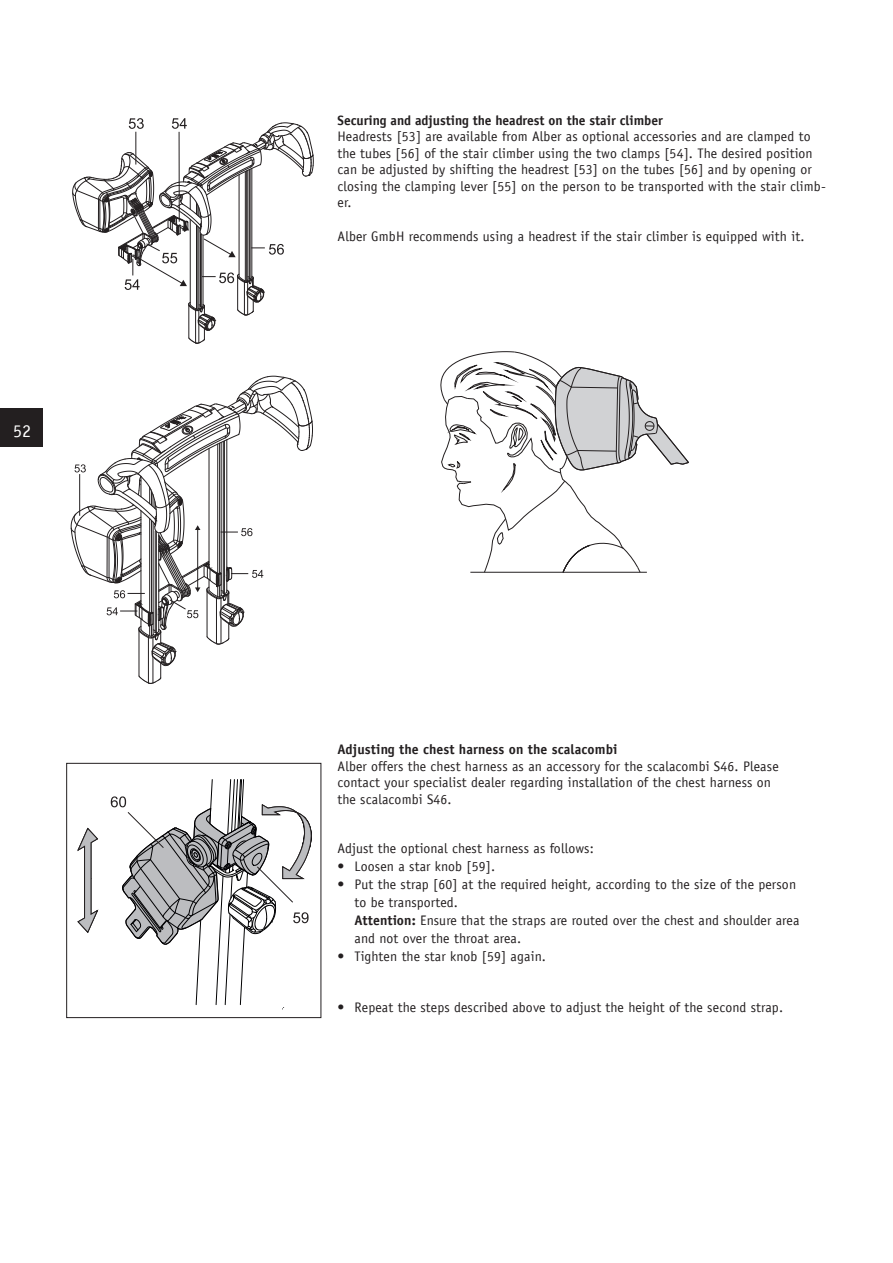
<style>
.page{position:relative;width:893px;height:1263px;background:#fff}
.page>*{position:absolute;margin:0;border:0;box-sizing:border-box;transform-origin:0 0}
.t1{font:18px "Officina Sans LT";color:#fff}
.t2{font:13.8px/16.5px "Officina Sans LT";letter-spacing:.01em;color:#231f20}
.t3{font:700 13.8px "Officina Sans LT";letter-spacing:.01em;color:#231f20}
.t4{font:700 13.5px "Officina Sans LT";color:#231f20}
.s1{font-weight:700}
</style>
<div class="page">
<div style="left:0;top:408px;width:43px;height:38px;background:#231f20"></div>
<svg style="left:72px;top:118px;width:242px;height:226px"></svg>
<hr style="left:179px;top:132px;width:1px;height:90px;background:#231f20">
<svg style="left:71px;top:376px;width:242px;height:308px"></svg>
<svg style="left:440px;top:351px;width:249px;height:222px"></svg>
<div style="left:66px;top:763px;width:255px;height:255px;border:1px solid #231f20"></div>
<svg style="left:77px;top:828px;width:21px;height:105px"></svg>
<svg style="left:111px;top:779px;width:201px;height:231px"></svg>
<h1 class="t1" style="left:13px;top:420px;width:20px">52</h1>
<p class="t4" style="left:338px;top:112px;width:327px">Securing and adjusting the headrest on the stair climber</p>
<p class="t2" style="left:338px;top:128px;width:490px">Headrests [53] are available from Alber as optional accessories and are clamped to the tubes [56] of the stair climber using the two clamps [54]. The desired position can be adjusted by shifting the headrest [53] on the tubes [56] and by opening or closing the clamping lever [55] on the person to be transported with the stair climb&shy;er.</p>
<p class="t2" style="left:338px;top:228px;width:468px">Alber GmbH recommends using a headrest if the stair climber is equipped with it.</p>
<p class="t3" style="left:338px;top:741px;width:282px">Adjusting the chest harness on the scalacombi</p>
<p class="t2" style="left:338px;top:758px;width:443px">Alber offers the chest harness as an accessory for the scalacombi S46. Please contact your specialist dealer regarding installation of the chest harness on the -scalacombi S46.</p>
<p class="t2" style="left:338px;top:840px;width:258px">Adjust the optional chest harness as follows:</p>
<p class="t2" style="left:338px;top:858px;width:159px">• Loosen a star knob [59].</p>
<p class="t2" style="left:355px;top:876px;width:446px;line-height:18px;text-indent:-17px">• Put the strap [60] at the required height, according to the size of the person to be transported.<br><span class="s1">Attention:</span> Ensure that the straps are routed over the chest and shoulder area and not over the throat area.</p>
<p class="t2" style="left:338px;top:948px;width:210px">• Tighten the star knob [59] again.</p>
<p class="t2" style="left:338px;top:999px;width:447px">• Repeat the steps described above to adjust the height of the second strap.</p>
</div>
